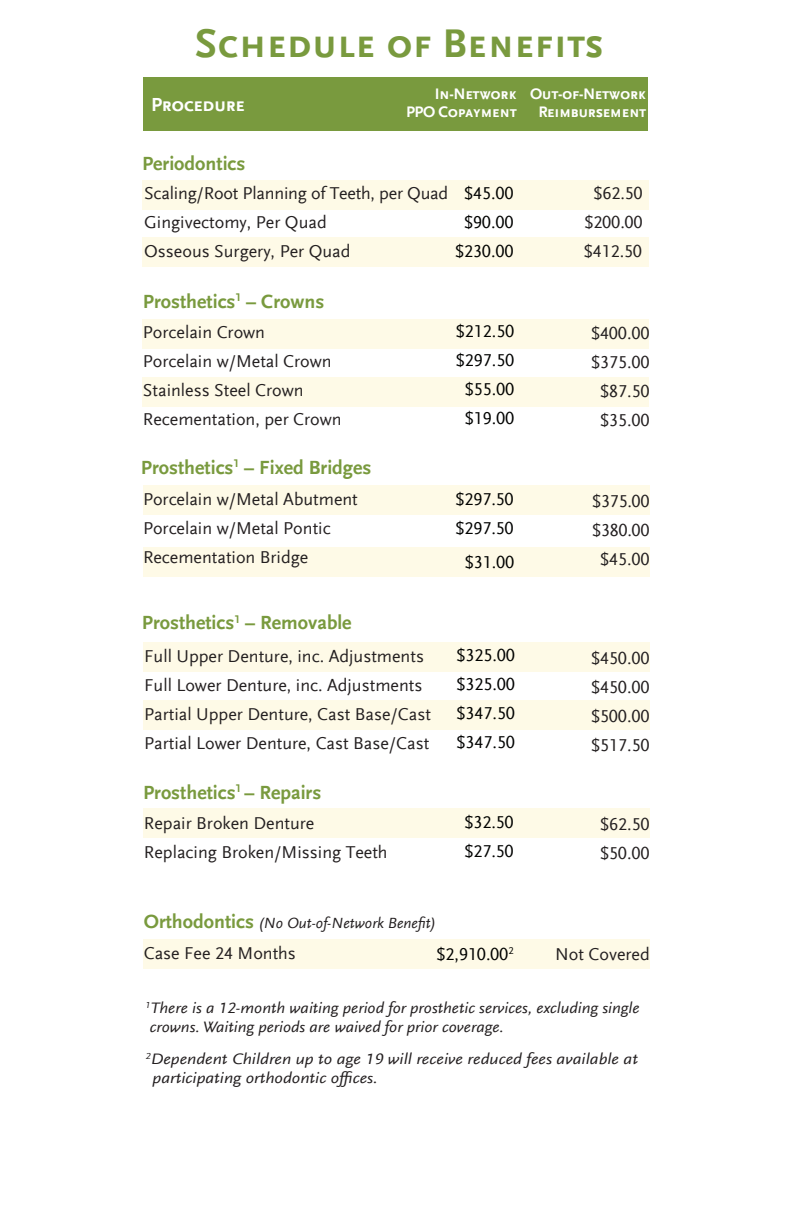
<style>
.page{position:relative;width:792px;height:1224px;background:#fff}
.page>*{position:absolute;margin:0;border:0;box-sizing:border-box;transform-origin:0 0}
.t1{font:700 42px "Scala Sans Sc Offc Pro";letter-spacing:.01em;color:#799a3e}
.t2{font:700 20px "Scala Sans Offc Pro";color:#799a3e}
.t3{font:700 19.8px "Scala Sans Sc Offc Pro";letter-spacing:-.025em;color:#fff}
.t4{font:18px/29px "Scala Sans Offc Pro";color:#231f20}
.t5{font:18px/29px "Scala Sans Offc Pro";color:#010200;text-align:center}
.t6{font:700 16px/17.8px "Scala Sans Sc Offc Pro";letter-spacing:-.025em;color:#fff;text-align:center}
.t7{font:italic 15.8px/19px "Scala Sans Offc Pro";color:#231f20;scale:1.07 1}
.t8{font:italic 15.8px/19px "Scala Sans Offc Pro";color:#231f20;scale:1.12 1}
.t9{font:italic 15.4px "Scala Sans Offc Pro";color:#231f20}
.s1{font-weight:700;font-style:normal;font-size:20px;color:#799a3e}
</style>
<div class="page">
<div style="left:143px;top:485px;width:506px;height:30px;background:#fefae7"></div>
<div style="left:143px;top:547px;width:506px;height:30px;background:#fefae7"></div>
<div style="left:143px;top:642px;width:506px;height:30px;background:#fefae7"></div>
<div style="left:143px;top:700px;width:506px;height:30px;background:#fefae7"></div>
<div style="left:143px;top:808px;width:506px;height:30px;background:#fefae7"></div>
<div style="left:143px;top:939px;width:506px;height:30px;background:#fefae7"></div>
<div style="left:142px;top:319px;width:507px;height:30px;background:#fefae7"></div>
<div style="left:142px;top:377px;width:507px;height:30px;background:#fefae7"></div>
<div style="left:142px;top:180px;width:507px;height:30px;background:#fefae7"></div>
<div style="left:142px;top:237px;width:507px;height:30px;background:#fefae7"></div>
<div style="left:144px;top:77px;width:504px;height:54px;background:#799a3e"></div>
<h1 class="t1" style="left:195px;top:19px;width:410px">Schedule of Benefits</h1>
<p class="t3" style="left:151px;top:93px;width:95px">Procedure</p>
<p class="t6" style="left:406px;top:85px;width:112px;text-align:right">In-Network<br>PPO Copayment</p>
<p class="t6" style="left:530px;top:85px;width:118px">Out-of-Network<br>Reimbursement</p>
<p class="t2" style="left:142px;top:152px;width:105px">Periodontics</p>
<p class="t4" style="left:144px;top:178px;width:306px">Scaling/Root Planning of Teeth, per Quad<br>Gingivectomy, Per Quad<br>Osseous Surgery, Per Quad</p>
<p class="t4" style="left:584px;top:179px;width:61px;text-align:center">$62.50 $200.00 $412.50</p>
<p class="t5" style="left:455px;top:179px;width:60px">$45.00 $90.00 $230.00</p>
<p class="t2" style="left:143px;top:290px;width:183px">Prosthetics<sup>1</sup> – Crowns</p>
<p class="t4" style="left:143px;top:317px;width:200px">Porcelain Crown<br>Porcelain w/Metal Crown<br>Stainless Steel Crown<br>Recementation, per Crown</p>
<p class="t4" style="left:591px;top:319px;width:60px;text-align:center">$400.00 $375.00 $87.50 $35.00</p>
<p class="t5" style="left:456px;top:317px;width:60px">$212.50 $297.50 $55.00 $19.00</p>
<p class="t2" style="left:141px;top:456px;width:232px">Prosthetics<sup>1</sup> – Fixed Bridges</p>
<p class="t4" style="left:143px;top:484px;width:216px">Porcelain w/Metal Abutment<br>Porcelain w/Metal Pontic<br>Recementation Bridge</p>
<p class="t5" style="left:455px;top:485px;width:60px;text-align:left">$297.50 $297.50</p>
<p class="t5" style="left:465px;top:548px;width:51px">$31.00</p>
<p class="t4" style="left:592px;top:486px;width:59px;text-align:center">$375.00 $380.00 $45.00</p>
<p class="t2" style="left:142px;top:611px;width:211px">Prosthetics<sup>1</sup> – Removable</p>
<p class="t4" style="left:144px;top:642px;width:288px">Full Upper Denture, inc. Adjustments Full Lower Denture, inc. Adjustments Partial Upper Denture, Cast Base/Cast Partial Lower Denture, Cast Base/Cast</p>
<p class="t4" style="left:591px;top:643px;width:60px;text-align:justify">$450.00 $450.00 $500.00 $517.50</p>
<p class="t5" style="left:457px;top:641px;width:60px;text-align:justify">$325.00 $325.00 $347.50 $347.50</p>
<p class="t2" style="left:143px;top:781px;width:180px">Prosthetics<sup>1</sup> – Repairs</p>
<p class="t4" style="left:144px;top:809px;width:245px">Repair Broken Denture<br>Replacing Broken/Missing Teeth</p>
<p class="t9" style="left:144px;top:914px;width:294px"><span class="s1">Orthodontics</span> (No Out-of-Network Benefit)</p>
<p class="t5" style="left:464px;top:808px;width:51px;text-align:left">$32.50 $27.50</p>
<p class="t4" style="left:144px;top:938px;width:154px">Case Fee 24 Months</p>
<p class="t5" style="left:437px;top:940px;width:79px">$2,910.00<sup>2</sup></p>
<p class="t4" style="left:600px;top:810px;width:51px">$62.50 $50.00</p>
<p class="t4" style="left:555px;top:940px;width:96px">Not Covered</p>
<p class="t7" style="left:146px;top:998px;width:463px"><sup>1</sup>There is a 12-month waiting period for prosthetic services, excluding single crowns. Waiting periods are waived for prior coverage.</p>
<p class="t8" style="left:153px;top:1049px;width:435px;text-indent:-7px"><sup>2</sup>Dependent Children up to age 19 will receive reduced fees available at participating orthodontic offices.</p>
</div>
